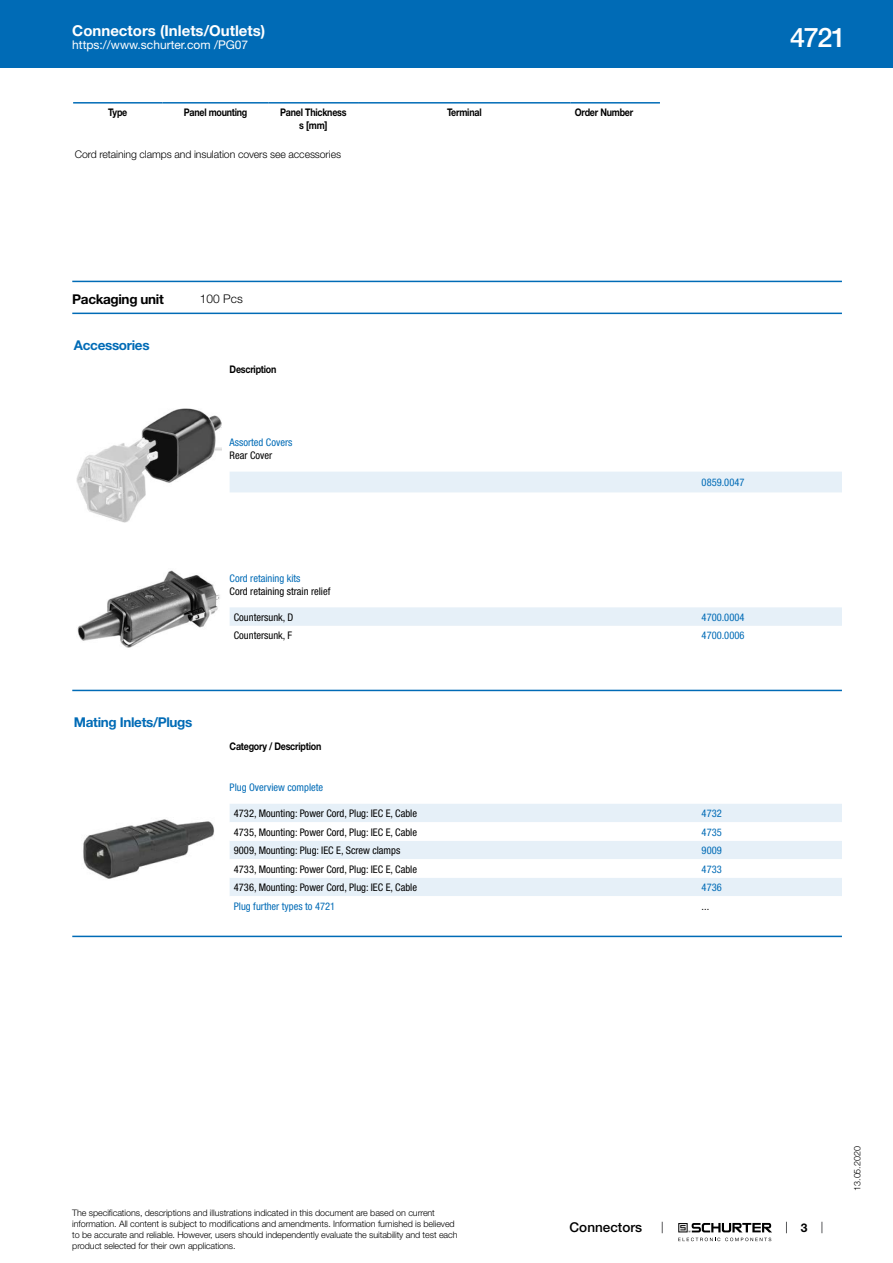
<style>
.page{position:relative;width:893px;height:1263px;background:#fff}
.page>*{position:absolute;margin:0;border:0;box-sizing:border-box;transform-origin:0 0}
.t1{font:500 27px "Helvetica Neue LT";color:#fff}
.t2{font:700 15px "Helvetica Neue LT";color:#fff}
.t3{font:700 13.5px "Helvetica Neue LT";letter-spacing:-.025em;color:#006bb6}
.t4{font:700 13.5px "Helvetica Neue LT";letter-spacing:-.025em;color:#000}
.t5{font:500 13.5px "Helvetica Neue LT";color:#000}
.t6{font:12px "Helvetica Neue LT";color:#fff}
.t7{font:300 12px "Helvetica Neue LT";color:#000}
.t8{font:700 12px "Helvetica Neue LT";color:#000}
.t9{font:condensed 10.5px "Helvetica Neue LT";color:#000}
.t10{font:condensed 10.5px "Helvetica Neue LT";color:#006bb6}
.t11{font:700 10.5px/12.6px "Helvetica Neue LT";letter-spacing:-.025em;color:#000;text-align:center;scale:.85 1}
.t12{font:300 10.5px "Helvetica Neue LT";letter-spacing:-.01em;color:#000}
.t13{font:300 9px/10.8px "Helvetica Neue LT";letter-spacing:-.01em;color:#000}
</style>
<div class="page">
<svg style="left:678px;top:1223px;width:94px;height:18px"></svg>
<div style="left:0;top:0;width:893px;height:68px;background:#006bb6"></div>
<hr style="left:73px;top:102px;width:89px;height:2px;background:#006bb6">
<hr style="left:162px;top:102px;width:107px;height:2px;background:#006bb6">
<hr style="left:269px;top:102px;width:89px;height:2px;background:#006bb6">
<hr style="left:358px;top:102px;width:213px;height:2px;background:#006bb6">
<hr style="left:571px;top:102px;width:89px;height:2px;background:#006bb6">
<hr style="left:72px;top:281px;width:770px;height:1px;background:#006bb6">
<hr style="left:72px;top:313px;width:770px;height:1px;background:#006bb6">
<img style="left:77px;top:409px;width:144px;height:113px">
<div style="left:230px;top:472px;width:612px;height:20px;background:#e6f0f8"></div>
<img style="left:77px;top:570px;width:143px;height:78px">
<div style="left:230px;top:607px;width:612px;height:19px;background:#e6f0f8"></div>
<hr style="left:72px;top:690px;width:770px;height:1px;background:#006bb6">
<img style="left:83px;top:819px;width:131px;height:60px">
<div style="left:230px;top:804px;width:612px;height:18px;background:#e6f0f8"></div>
<svg style="left:230px;top:841px;width:612px;height:55px;fill:#e6f0f8"></svg>
<hr style="left:72px;top:936px;width:770px;height:1px;background:#006bb6">
<h2 class="t2" style="left:72px;top:21px;width:195px">Connectors (Inlets/Outlets)</h2>
<h3 class="t6" style="left:72px;top:38px;width:178px">https://www.schurter.com /PG07</h3>
<p class="t11" style="left:108px;top:106px;width:24px">Type</p>
<p class="t11" style="left:184px;top:106px;width:76px">Panel mounting</p>
<p class="t11" style="left:280px;top:106px;width:80px">Panel Thickness s [mm]</p>
<p class="t11" style="left:447px;top:106px;width:42px">Terminal</p>
<p class="t11" style="left:575px;top:106px;width:70px">Order Number</p>
<p class="t12" style="left:75px;top:148px;width:268px">Cord retaining clamps and insulation covers see accessories</p>
<h1 class="t1" style="left:790px;top:21px;width:57px">4721</h1>
<h3 class="t4" style="left:72px;top:291px;width:93px">Packaging unit</h3>
<h3 class="t7" style="left:200px;top:291px;width:44px">100 Pcs</h3>
<h3 class="t3" style="left:74px;top:336px;width:77px">Accessories</h3>
<p class="t11" style="left:230px;top:362px;width:57px">Description</p>
<p class="t10" style="left:230px;top:437px;width:64px">Assorted Covers</p>
<p class="t9" style="left:230px;top:449px;width:44px">Rear Cover</p>
<p class="t10" style="left:702px;top:476px;width:44px">0859.0047</p>
<h3 class="t3" style="left:74px;top:713px;width:120px">Mating Inlets/Plugs</h3>
<p class="t10" style="left:230px;top:572px;width:72px">Cord retaining kits</p>
<p class="t9" style="left:230px;top:585px;width:102px">Cord retaining strain relief</p>
<p class="t9" style="left:234px;top:611px;width:61px">Countersunk, D</p>
<p class="t10" style="left:702px;top:611px;width:44px">4700.0004</p>
<p class="t9" style="left:234px;top:629px;width:60px">Countersunk, F</p>
<p class="t10" style="left:702px;top:629px;width:44px">4700.0006</p>
<p class="t11" style="left:230px;top:739px;width:109px">Category / Description</p>
<p class="t10" style="left:230px;top:781px;width:95px">Plug Overview complete</p>
<p class="t9" style="left:234px;top:807px;width:185px">4732, Mounting: Power Cord, Plug: IEC E, Cable</p>
<p class="t10" style="left:702px;top:807px;width:22px">4732</p>
<p class="t9" style="left:234px;top:826px;width:185px">4735, Mounting: Power Cord, Plug: IEC E, Cable</p>
<p class="t10" style="left:702px;top:826px;width:22px">4735</p>
<p class="t9" style="left:234px;top:844px;width:168px">9009, Mounting: Plug: IEC E, Screw clamps</p>
<p class="t10" style="left:702px;top:844px;width:22px">9009</p>
<p class="t9" style="left:234px;top:863px;width:185px">4733, Mounting: Power Cord, Plug: IEC E, Cable</p>
<p class="t10" style="left:702px;top:863px;width:22px">4733</p>
<p class="t9" style="left:234px;top:881px;width:185px">4736, Mounting: Power Cord, Plug: IEC E, Cable</p>
<p class="t10" style="left:702px;top:881px;width:22px">4736</p>
<p class="t10" style="left:234px;top:900px;width:103px">Plug further types to 4721</p>
<p class="t9" style="left:702px;top:900px;width:9px">...</p>
<p class="t13" style="left:72px;top:1207px;width:387px">The specifications, descriptions and illustrations indicated in this document are based on current information. All content is subject to modifications and amendments. Information furnished is believed to be accurate and reliable. However, users should independently evaluate the suitability and test each product selected for their own applications.</p>
<h3 class="t5" style="left:570px;top:1219px;width:74px">Connectors</h3>
<h3 class="t8" style="left:801px;top:1220px;width:8px">3</h3>
<p class="t13" style="left:852px;top:1191px;width:46px;rotate:-90deg">13.05.2020</p>
</div>
